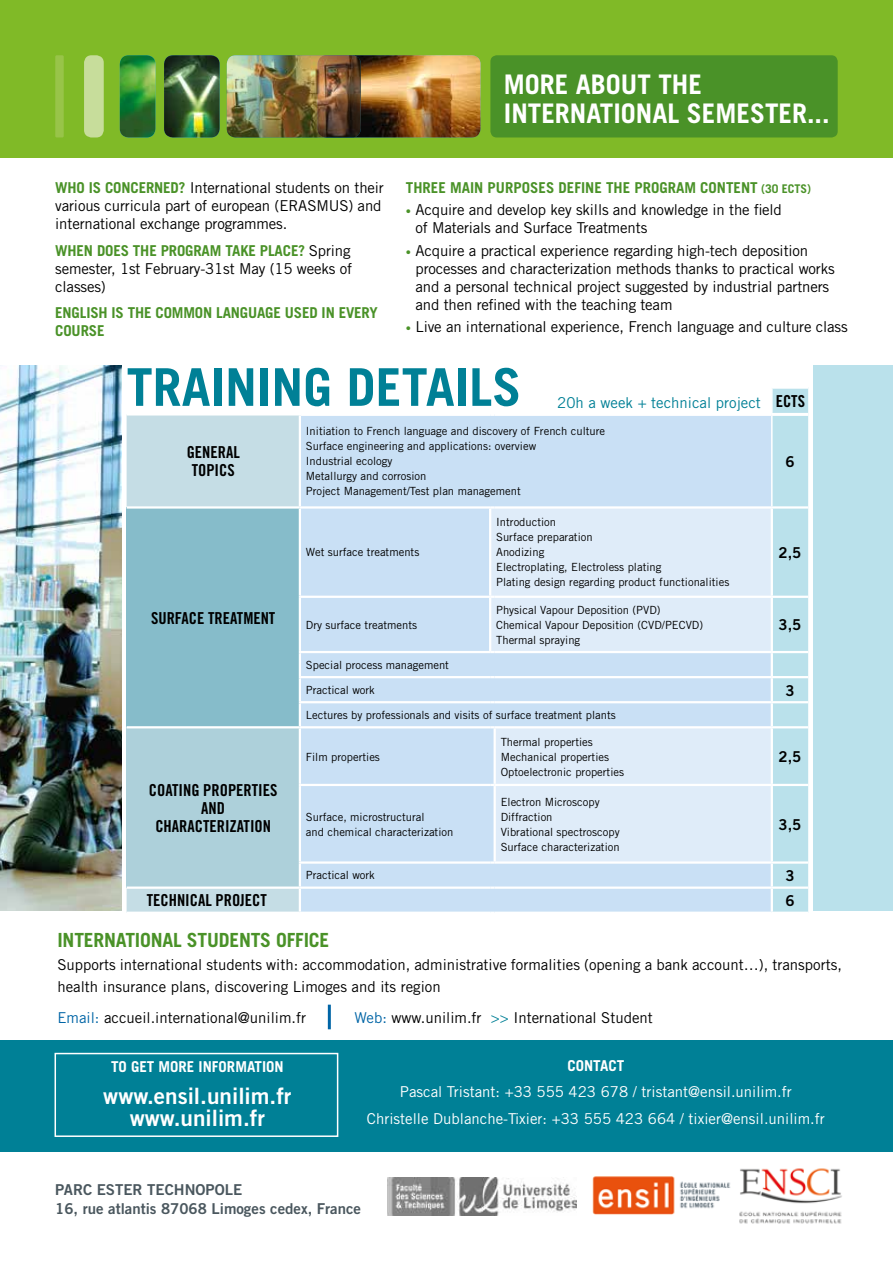
<style>
.page{position:relative;width:893px;height:1263px;background:#fff}
.page>*{position:absolute;margin:0;border:0;box-sizing:border-box;transform-origin:0 0}
.t1{font:700 52.05px "Trade Gothic LT";color:#008096}
.t2{font:700 27px/28.5px "Trade Gothic LT";color:#fff}
.t3{font:22.5px/22.5px "Trade Gothic LT Bold Two";color:#fff;text-align:center}
.t4{font:700 19.5px "Trade Gothic LT";letter-spacing:-.01em;color:#4a9228}
.t5{font:16.5px/18px "Trade Gothic LT Bold Cond Twenty";color:#000;text-align:center}
.t6{font:15px/18px "Trade Gothic LT";letter-spacing:-.01em;color:#000}
.t7{font:15px/26.5px "Trade Gothic LT";color:#fff;text-align:center}
.t8{font:700 15px/18px "Trade Gothic LT";letter-spacing:-.01em;color:#4a9228}
.t9{font:15px/19.5px "Trade Gothic LT Bold Two";color:#4a575e}
.t10{font:700 15px "Trade Gothic LT";color:#fff}
.t11{font:15px "Trade Gothic LT";color:#008096}
.t12{font:15px "Trade Gothic LT Bold Two";color:#000}
.t13{font:11.25px/15px "Trade Gothic LT";color:#000}
.s1{font-weight:700;color:#4a9228}
.s2{font-size:12px}
.s3{font-size:10.5px;color:#4a9228}
.s4{color:#0065a6}
.s5{color:#008096}
</style>
<div class="page">
<div style="left:0;top:0;width:893px;height:157px;background:#80ba27"></div>
<div style="left:490px;top:55px;width:348px;height:82px;background:#4a9228;border-radius:6px"></div>
<hr style="left:328px;top:1005px;width:3px;height:24px;background:#0065a6">
<img style="left:164px;top:55px;width:56px;height:82px">
<img style="left:120px;top:55px;width:35px;height:82px">
<div style="left:84px;top:55px;width:20px;height:82px;background:#c7dd9b;border-radius:8px"></div>
<div style="left:55px;top:55px;width:9px;height:82px;background:#98c449"></div>
<img style="left:361px;top:55px;width:119px;height:82px">
<div style="left:814px;top:366px;width:79px;height:545px;background:#bae1eb"></div>
<div style="left:773px;top:389px;width:35px;height:522px;background:#bae1eb"></div>
<div style="left:127px;top:415px;width:172px;height:496px;background:#c5dde5"></div>
<div style="left:301px;top:416px;width:470px;height:495px;background:#c9e0f5"></div>
<div style="left:127px;top:507px;width:173px;height:220px;background:#86bcca"></div>
<svg style="left:490px;top:509px;width:281px;height:352px;fill:#dfecf9"></svg>
<div style="left:127px;top:727px;width:173px;height:161px;background:#add0da"></div>
<hr style="left:772px;top:413px;width:36px;height:3px;background:#fff">
<hr style="left:300px;top:506px;width:190px;height:3px;background:#fff">
<svg style="left:490px;top:506px;width:5px;height:3px"></svg>
<hr style="left:489px;top:509px;width:2px;height:87px;background:#fff">
<hr style="left:495px;top:506px;width:277px;height:3px;background:#fff">
<hr style="left:772px;top:506px;width:36px;height:3px;background:#fff">
<hr style="left:299px;top:596px;width:191px;height:2px;background:#fff">
<hr style="left:489px;top:598px;width:2px;height:53px;background:#fff">
<hr style="left:495px;top:596px;width:277px;height:2px;background:#fff">
<hr style="left:772px;top:596px;width:36px;height:2px;background:#fff">
<hr style="left:299px;top:651px;width:191px;height:2px;background:#fff">
<hr style="left:495px;top:651px;width:277px;height:2px;background:#fff">
<hr style="left:772px;top:651px;width:36px;height:2px;background:#fff">
<hr style="left:299px;top:676px;width:191px;height:2px;background:#fff">
<hr style="left:495px;top:676px;width:277px;height:2px;background:#fff">
<hr style="left:772px;top:676px;width:36px;height:2px;background:#fff">
<hr style="left:299px;top:701px;width:191px;height:2px;background:#fff">
<hr style="left:495px;top:701px;width:277px;height:2px;background:#fff">
<hr style="left:772px;top:701px;width:36px;height:2px;background:#fff">
<hr style="left:300px;top:726px;width:190px;height:2px;background:#fff">
<hr style="left:495px;top:726px;width:277px;height:2px;background:#fff">
<hr style="left:494px;top:728px;width:2px;height:56px;background:#fff">
<hr style="left:772px;top:726px;width:36px;height:2px;background:#fff">
<hr style="left:299px;top:784px;width:191px;height:2px;background:#fff">
<hr style="left:495px;top:784px;width:277px;height:2px;background:#fff">
<hr style="left:494px;top:786px;width:2px;height:75px;background:#fff">
<hr style="left:772px;top:784px;width:36px;height:2px;background:#fff">
<hr style="left:299px;top:861px;width:191px;height:3px;background:#fff">
<svg style="left:490px;top:861px;width:5px;height:3px"></svg>
<hr style="left:495px;top:861px;width:277px;height:3px;background:#fff">
<hr style="left:772px;top:861px;width:36px;height:3px;background:#fff">
<hr style="left:300px;top:886px;width:190px;height:3px;background:#fff">
<svg style="left:490px;top:886px;width:5px;height:3px"></svg>
<hr style="left:495px;top:886px;width:277px;height:3px;background:#fff">
<hr style="left:772px;top:886px;width:36px;height:3px;background:#fff">
<hr style="left:127px;top:506px;width:173px;height:3px;background:#fff">
<hr style="left:299px;top:509px;width:2px;height:87px;background:#fff">
<hr style="left:299px;top:598px;width:2px;height:53px;background:#fff">
<hr style="left:299px;top:653px;width:2px;height:23px;background:#fff">
<hr style="left:299px;top:678px;width:2px;height:23px;background:#fff">
<hr style="left:299px;top:703px;width:2px;height:23px;background:#fff">
<hr style="left:127px;top:726px;width:173px;height:2px;background:#fff">
<hr style="left:299px;top:728px;width:2px;height:56px;background:#fff">
<hr style="left:299px;top:786px;width:2px;height:75px;background:#fff">
<hr style="left:299px;top:864px;width:2px;height:22px;background:#fff">
<hr style="left:127px;top:886px;width:173px;height:3px;background:#fff">
<img style="left:0;top:366px;width:121px;height:545px">
<div style="left:0;top:1040px;width:893px;height:111px;background:#008096"></div>
<div style="left:55px;top:1053px;width:283px;height:84px;border:2px solid #fff"></div>
<img style="left:227px;top:55px;width:134px;height:82px">
<img style="left:592px;top:1168px;width:250px;height:56px">
<img style="left:388px;top:1177px;width:189px;height:38px">
<h2 class="t2" style="left:504px;top:70px;width:327px">MORE ABOUT THE<br>INTERNATIONAL SEMESTER...</h2>
<p class="t6" style="left:55px;top:178px;width:330px"><span class="s1">WHO IS CONCERNED?</span> International students on their various curricula part of european (ERASMUS) and international exchange programmes.</p>
<p class="t6" style="left:55px;top:241px;width:298px;text-align:justify"><span class="s1">WHEN DOES THE PROGRAM TAKE PLACE?</span> Spring semester, 1st February-31st May (15 weeks of classes)</p>
<p class="t8" style="left:55px;top:303px;width:324px">ENGLISH IS THE COMMON LANGUAGE USED IN EVERY<br>COURSE</p>
<p class="t8" style="left:406px;top:178px;width:407px">THREE MAIN PURPOSES DEFINE THE PROGRAM CONTENT <span class="s2">(30 ECTS)</span></p>
<p class="t6" style="left:415px;top:201px;width:368px;text-indent:-10px"><span class="s3">•</span> Acquire and develop key skills and knowledge in the field of Materials and Surface Treatments</p>
<p class="t6" style="left:415px;top:241px;width:421px;text-indent:-10px"><span class="s3">•</span> Acquire a practical experience regarding high-tech deposition processes and characterization methods thanks to practical works and a personal technical project suggested by industrial partners and then refined with the teaching team</p>
<p class="t6" style="left:406px;top:317px;width:443px"><span class="s3">•</span> Live an international experience, French language and culture class</p>
<h1 class="t1" style="left:127px;top:355px;width:396px">TRAINING DETAILS</h1>
<p class="t11" style="left:557px;top:394px;width:205px">20h a week + technical project</p>
<p class="t5" style="left:187px;top:443px;width:55px">GENERAL<br>TOPICS</p>
<p class="t5" style="left:151px;top:609px;width:126px">SURFACE TREATMENT</p>
<p class="t13" style="left:306px;top:424px;width:301px">Initiation to French language and discovery of French culture Surface engineering and applications: overview<br>Industrial ecology<br>Metallurgy and corrosion<br>Project Management/Test plan management</p>
<p class="t13" style="left:306px;top:545px;width:115px">Wet surface treatments</p>
<p class="t13" style="left:306px;top:617px;width:113px">Dry surface treatments</p>
<p class="t13" style="left:496px;top:515px;width:235px">Introduction<br>Surface preparation<br>Anodizing<br>Electroplating, Electroless plating<br>Plating design regarding product functionalities</p>
<p class="t13" style="left:496px;top:602px;width:208px">Physical Vapour Deposition (PVD)<br>Chemical Vapour Deposition (CVD/PECVD)<br>Thermal spraying</p>
<p class="t5" style="left:776px;top:392px;width:31px">ECTS</p>
<p class="t12" style="left:785px;top:452px;width:11px">6</p>
<p class="t12" style="left:778px;top:543px;width:24px">2,5</p>
<p class="t12" style="left:778px;top:616px;width:24px">3,5</p>
<p class="t13" style="left:306px;top:657px;width:145px">Special process management</p>
<p class="t13" style="left:306px;top:682px;width:71px">Practical work</p>
<p class="t12" style="left:785px;top:681px;width:11px">3</p>
<p class="t13" style="left:306px;top:707px;width:311px">Lectures by professionals and visits of surface treatment plants</p>
<p class="t5" style="left:149px;top:781px;width:130px">COATING PROPERTIES<br>AND<br>CHARACTERIZATION</p>
<p class="t13" style="left:306px;top:749px;width:76px">Film properties</p>
<p class="t13" style="left:306px;top:809px;width:149px">Surface, microstructural<br>and chemical characterization</p>
<p class="t13" style="left:501px;top:734px;width:125px">Thermal properties<br>Mechanical properties<br>Optoelectronic properties</p>
<p class="t13" style="left:501px;top:794px;width:121px">Electron Microscopy<br>Diffraction<br>Vibrational spectroscopy<br>Surface characterization</p>
<p class="t12" style="left:778px;top:747px;width:24px">2,5</p>
<p class="t12" style="left:778px;top:815px;width:24px">3,5</p>
<p class="t13" style="left:306px;top:868px;width:71px">Practical work</p>
<p class="t12" style="left:785px;top:866px;width:11px">3</p>
<p class="t5" style="left:147px;top:891px;width:122px">TECHNICAL PROJECT</p>
<p class="t12" style="left:785px;top:891px;width:11px">6</p>
<h3 class="t4" style="left:57px;top:928px;width:273px">INTERNATIONAL STUDENTS OFFICE</h3>
<p class="t6" style="left:57px;top:953px;width:786px;line-height:22.5px">Supports international students with: accommodation, administrative formalities (opening a bank account…), transports, health insurance plans, discovering Limoges and its region</p>
<p class="t6" style="left:57px;top:1009px;width:250px"><span class="s4">Email:</span> accueil.international@unilim.fr</p>
<p class="t6" style="left:354px;top:1009px;width:300px"><span class="s4">Web:</span> www.unilim.fr <span class="s5">&gt;&gt;</span> International Student</p>
<p class="t10" style="left:111px;top:1058px;width:174px">TO GET MORE INFORMATION</p>
<h3 class="t3" style="left:103px;top:1084px;width:190px">www.ensil.unilim.fr www.unilim.fr</h3>
<p class="t10" style="left:567px;top:1056px;width:58px">CONTACT</p>
<p class="t7" style="left:367px;top:1078px;width:459px">Pascal Tristant: +33 555 423 678 / tristant@ensil.unilim.fr<br>Christelle Dublanche-Tixier: +33 555 423 664 / tixier@ensil.unilim.fr</p>
<p class="t9" style="left:55px;top:1179px;width:307px">PARC ESTER TECHNOPOLE<br>16, rue atlantis 87068 Limoges cedex, France</p>
</div>
